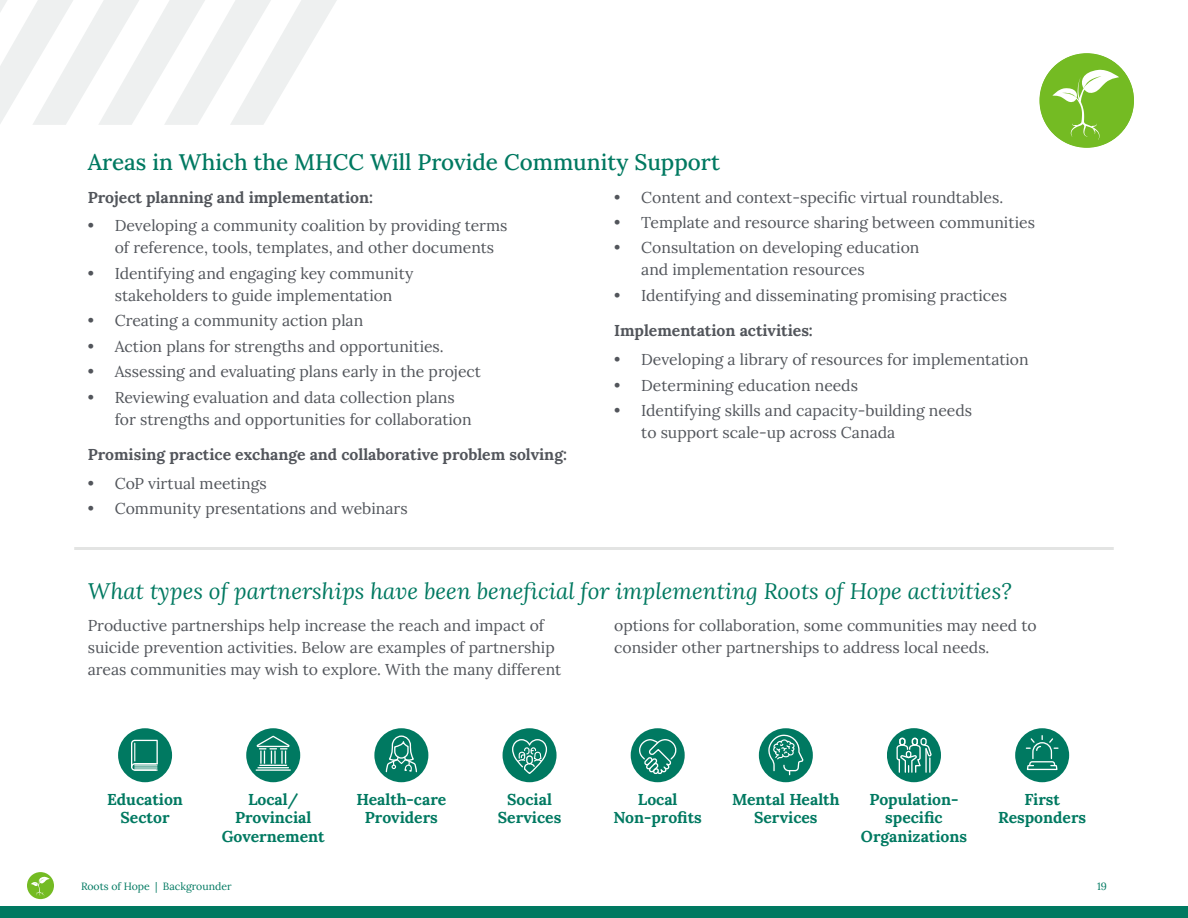
<style>
.page{position:relative;width:1188px;height:918px;background:#fff}
.page>*{position:absolute;margin:0;border:0;box-sizing:border-box;transform-origin:0 0}
.H3_-_Paragraph_Headi{font:italic 22.5px "Lora";color:#007961}
.H3_-_Paragraph_Headi-2{font:500 22.5px "Lora";color:#007961}
.P_-_Body{font:15.75px/22px "Lora";color:#52555b}
.P_-_Légendes_Partena{font:700 15.75px/18.9px "Lora";color:#007961;text-align:center}
.P_-_Body-2{font:700 15.75px "Lora";color:#52555b}
.t1{font:10.5px "Lora";color:#007961}
.s1{font-weight:500}
</style>
<div class="page">
<svg style="left:0;top:0;width:337px;height:125px"></svg>
<div style="left:27px;top:872px;width:27px;height:27px;background:#74bb23;border-radius:50%"></div>
<svg style="left:31px;top:877px;width:19px;height:20px"></svg>
<div style="left:0;top:906px;width:1188px;height:12px;background:#007961"></div>
<div style="left:1040px;top:53px;width:94px;height:95px;background:#74bb23;border-radius:50%"></div>
<svg style="left:1052px;top:69px;width:67px;height:71px"></svg>
<div style="left:118px;top:728px;width:54px;height:54px;background:#007961;border-radius:50%"></div>
<svg style="left:131px;top:739px;width:27px;height:32px"></svg>
<div style="left:246px;top:728px;width:54px;height:54px;background:#007961;border-radius:50%"></div>
<hr style="left:258px;top:767px;width:30px;height:1px;background:#fff">
<hr style="left:256px;top:769px;width:34px;height:2px;background:#fff">
<svg style="left:256px;top:735px;width:34px;height:31px"></svg>
<div style="left:374px;top:728px;width:54px;height:54px;background:#007961;border-radius:50%"></div>
<svg style="left:385px;top:728px;width:33px;height:45px"></svg>
<div style="left:503px;top:728px;width:54px;height:54px;background:#007961;border-radius:50%"></div>
<svg style="left:512px;top:739px;width:36px;height:35px"></svg>
<div style="left:631px;top:728px;width:54px;height:54px;background:#007961;border-radius:50%"></div>
<svg style="left:638px;top:739px;width:39px;height:37px"></svg>
<div style="left:759px;top:728px;width:54px;height:54px;background:#007961;border-radius:50%"></div>
<svg style="left:768px;top:733px;width:37px;height:42px"></svg>
<div style="left:887px;top:728px;width:54px;height:54px;background:#007961;border-radius:50%"></div>
<div style="left:899px;top:738px;width:6px;height:8px;border:1px solid #fff;border-radius:2px"></div>
<div style="left:920px;top:738px;width:7px;height:8px;border:1px solid #fff;border-radius:2px"></div>
<div style="left:912px;top:738px;width:6px;height:8px;border:1px solid #fff;border-radius:2px"></div>
<svg style="left:896px;top:743px;width:36px;height:30px"></svg>
<div style="left:1015px;top:728px;width:54px;height:54px;background:#007961;border-radius:50%"></div>
<svg style="left:1026px;top:736px;width:32px;height:35px"></svg>
<hr style="left:74px;top:547px;width:1040px;height:3px;background:#e3e4e3">
<h3 class="H3_-_Paragraph_Headi-2" style="left:88px;top:145px;width:634px">Areas in Which the MHCC Will Provide Community Support</h3>
<p class="P_-_Body-2" style="left:88px;top:184px;width:287px">Project planning and implementation:</p>
<p class="P_-_Body" style="left:115px;top:214px;width:394px;text-indent:-27px"><span class="s1">•</span> Developing a community coalition by providing terms of reference, tools, templates, and other documents</p>
<p class="P_-_Body" style="left:88px;top:261px;width:327px;text-align:center"><span class="s1">•</span> Identifying and engaging key community stakeholders to guide implementation</p>
<p class="P_-_Body" style="left:88px;top:309px;width:277px"><span class="s1">•</span> Creating a community action plan</p>
<p class="P_-_Body" style="left:88px;top:334px;width:358px"><span class="s1">•</span> Action plans for strengths and opportunities.</p>
<p class="P_-_Body" style="left:88px;top:360px;width:395px"><span class="s1">•</span> Assessing and evaluating plans early in the project</p>
<p class="P_-_Body" style="left:115px;top:385px;width:358px;text-indent:-27px"><span class="s1">•</span> Reviewing evaluation and data collection plans for strengths and opportunities for collaboration</p>
<p class="P_-_Body-2" style="left:88px;top:442px;width:481px">Promising practice exchange and collaborative problem solving:</p>
<p class="P_-_Body" style="left:88px;top:471px;width:180px"><span class="s1">•</span> CoP virtual meetings</p>
<p class="P_-_Body" style="left:88px;top:497px;width:321px"><span class="s1">•</span> Community presentations and webinars</p>
<p class="P_-_Body" style="left:614px;top:185px;width:391px"><span class="s1">•</span> Content and context-specific virtual roundtables.</p>
<p class="P_-_Body" style="left:614px;top:210px;width:422px"><span class="s1">•</span> Template and resource sharing between communities</p>
<p class="P_-_Body" style="left:641px;top:236px;width:280px;text-indent:-27px"><span class="s1">•</span> Consultation on developing education and implementation resources</p>
<p class="P_-_Body" style="left:614px;top:283px;width:394px"><span class="s1">•</span> Identifying and disseminating promising practices</p>
<p class="P_-_Body-2" style="left:614px;top:318px;width:200px">Implementation activities:</p>
<p class="P_-_Body" style="left:614px;top:348px;width:416px"><span class="s1">•</span> Developing a library of resources for implementation</p>
<p class="P_-_Body" style="left:614px;top:373px;width:245px"><span class="s1">•</span> Determining education needs</p>
<p class="P_-_Body" style="left:641px;top:398px;width:332px;text-indent:-27px"><span class="s1">•</span> Identifying skills and capacity-building needs to support scale-up across Canada</p>
<h3 class="H3_-_Paragraph_Headi" style="left:88px;top:575px;width:925px">What types of partnerships have been beneficial for implementing Roots of Hope activities?</h3>
<p class="P_-_Body" style="left:88px;top:613px;width:475px">Productive partnerships help increase the reach and impact of suicide prevention activities. Below are examples of partnership areas communities may wish to explore. With the many different</p>
<p class="P_-_Body" style="left:614px;top:613px;width:424px">options for collaboration, some communities may need to consider other partnerships to address local needs.</p>
<p class="P_-_Légendes_Partena" style="left:107px;top:788px;width:77px">Education<br>Sector</p>
<p class="P_-_Légendes_Partena" style="left:222px;top:788px;width:104px">Local/<br>Provincial<br>Governement</p>
<p class="P_-_Légendes_Partena" style="left:357px;top:788px;width:91px">Health-care<br>Providers</p>
<p class="P_-_Légendes_Partena" style="left:498px;top:788px;width:65px">Social<br>Services</p>
<p class="P_-_Légendes_Partena" style="left:614px;top:788px;width:90px">Local<br>Non-profits</p>
<p class="P_-_Légendes_Partena" style="left:732px;top:788px;width:109px">Mental Health<br>Services</p>
<p class="P_-_Légendes_Partena" style="left:861px;top:788px;width:108px">Population&shy;specific<br>Organizations</p>
<p class="P_-_Légendes_Partena" style="left:998px;top:788px;width:90px">First<br>Responders</p>
<p class="t1" style="left:81px;top:878px;width:152px">Roots of Hope | Backgrounder</p>
<p class="t1" style="left:1097px;top:878px;width:11px">19</p>
</div>
